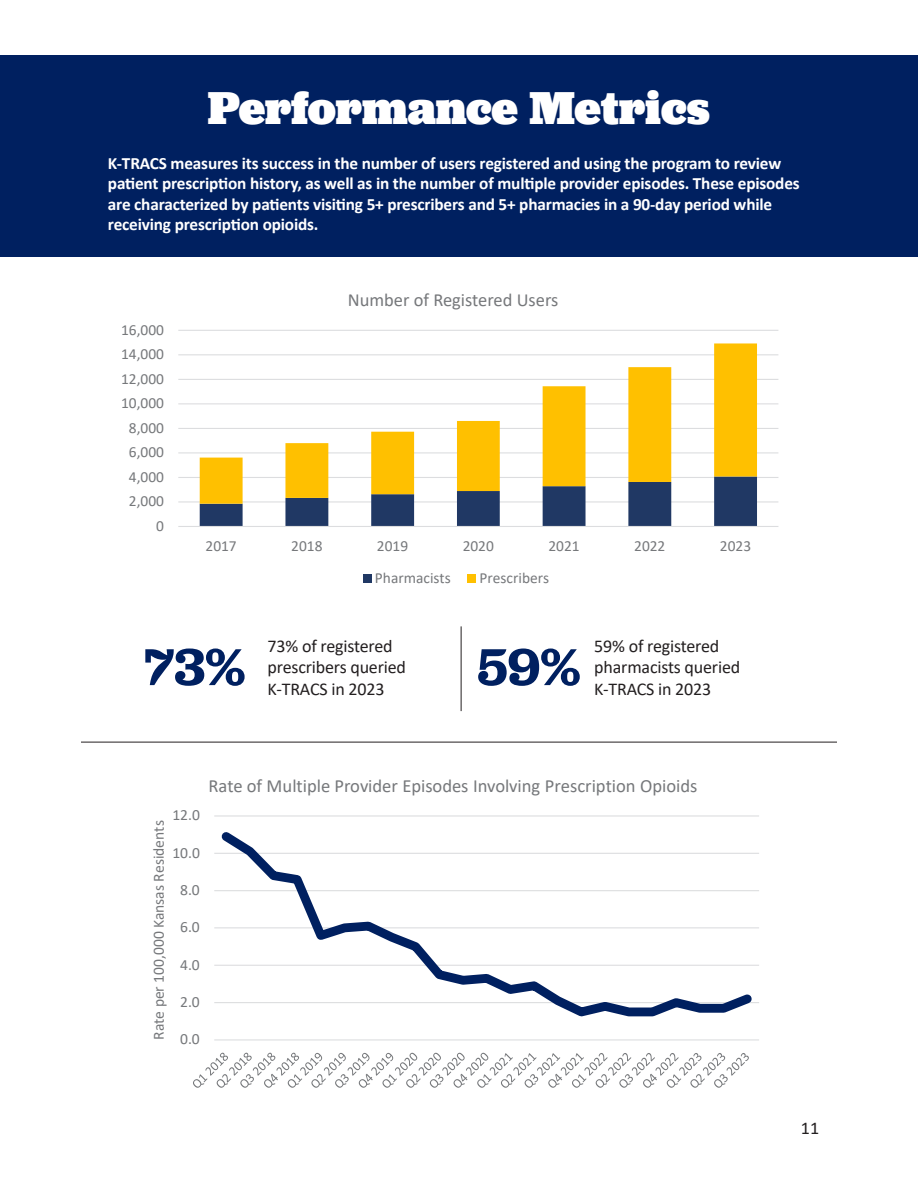
<style>
.page{position:relative;width:918px;height:1188px;background:#fff}
.page>*{position:absolute;margin:0;border:0;box-sizing:border-box;transform-origin:0 0}
.t1{font:600 54px "Jubilat";color:#002060}
.t2{font:900 48px "Jubilat";color:#fff}
.t3{font:18.6px "Calibri";color:#76787b}
.t4{font:18.45px "Calibri";letter-spacing:-.005em;color:#76787b}
.Paragraph_Style_1{font:18px/21.6px "Calibri";letter-spacing:-.01em;color:#231f20}
.t5{font:700 17.25px/20.2px "Calibri";letter-spacing:-.01em;color:#fff}
.t6{font:15.6px "Calibri";color:#76787b}
.t7{font:15.45px "Calibri";color:#76787b}
</style>
<div class="page">
<hr style="left:461px;top:626px;width:1px;height:85px;background:#231f20">
<hr style="left:81px;top:742px;width:756px;height:1px;background:#231f20">
<hr style="left:214px;top:815px;width:545px;height:2px;background:#dcdddf">
<hr style="left:214px;top:1039px;width:545px;height:1px;background:#dcdddf">
<svg style="left:214px;top:832px;width:545px;height:185px"></svg>
<svg style="left:193px;top:1053px;width:556px;height:35px"></svg>
<hr style="left:178px;top:501px;width:600px;height:2px;background:#dcdddf">
<hr style="left:178px;top:477px;width:600px;height:1px;background:#dcdddf">
<hr style="left:178px;top:452px;width:600px;height:1px;background:#dcdddf">
<hr style="left:178px;top:428px;width:600px;height:1px;background:#dcdddf">
<hr style="left:178px;top:403px;width:600px;height:1px;background:#dcdddf">
<hr style="left:178px;top:379px;width:600px;height:1px;background:#dcdddf">
<hr style="left:178px;top:354px;width:600px;height:1px;background:#dcdddf">
<hr style="left:178px;top:330px;width:600px;height:1px;background:#dcdddf">
<svg style="left:200px;top:504px;width:557px;height:22px"></svg>
<svg style="left:200px;top:343px;width:557px;height:161px"></svg>
<hr style="left:178px;top:526px;width:600px;height:1px;background:#dcdddf">
<div style="left:363px;top:574px;width:8px;height:9px;background:#203864"></div>
<div style="left:467px;top:574px;width:9px;height:9px;background:#ffc000"></div>
<div style="left:0;top:55px;width:918px;height:201px;background:#002060"></div>
<p class="t2" style="left:208px;top:76px;width:504px">Performance Metrics</p>
<p class="t5" style="left:108px;top:153px;width:693px">K-TRACS measures its success in the number of users registered and using the program to review patient prescription history, as well as in the number of multiple provider episodes. These episodes are characterized by patients visiting 5+ prescribers and 5+ pharmacies in a 90-day period while receiving prescription opioids.</p>
<p class="t7" style="left:121px;top:319px;width:44px">16,000</p>
<p class="t7" style="left:121px;top:343px;width:44px">14,000</p>
<p class="t7" style="left:121px;top:368px;width:44px">12,000</p>
<p class="t7" style="left:121px;top:393px;width:44px">10,000</p>
<p class="t7" style="left:129px;top:417px;width:37px">8,000</p>
<p class="t7" style="left:129px;top:442px;width:37px">6,000</p>
<p class="t7" style="left:129px;top:466px;width:37px">4,000</p>
<p class="t7" style="left:129px;top:491px;width:37px">2,000</p>
<p class="t7" style="left:156px;top:515px;width:9px">0</p>
<p class="t4" style="left:348px;top:287px;width:212px">Number of Registered Users</p>
<p class="t7" style="left:206px;top:535px;width:33px">2017</p>
<p class="t7" style="left:291px;top:535px;width:33px">2018</p>
<p class="t7" style="left:377px;top:535px;width:33px">2019</p>
<p class="t7" style="left:463px;top:535px;width:33px">2020</p>
<p class="t7" style="left:548px;top:535px;width:33px">2021</p>
<p class="t7" style="left:634px;top:535px;width:33px">2022</p>
<p class="t7" style="left:720px;top:535px;width:33px">2023</p>
<p class="t7" style="left:375px;top:567px;width:77px">Pharmacists</p>
<p class="t7" style="left:480px;top:567px;width:71px">Prescribers</p>
<p class="t1" style="left:144px;top:633px;width:103px">73%</p>
<p class="Paragraph_Style_1" style="left:268px;top:634px;width:140px">73% of registered prescribers queried</p>
<p class="Paragraph_Style_1" style="left:268px;top:678px;width:118px">K-TRACS in 2023</p>
<p class="t1" style="left:477px;top:633px;width:105px">59%</p>
<p class="Paragraph_Style_1" style="left:594px;top:634px;width:147px">59% of registered pharmacists queried</p>
<p class="Paragraph_Style_1" style="left:594px;top:678px;width:118px">K-TRACS in 2023</p>
<p class="t6" style="left:172px;top:804px;width:29px">12.0</p>
<p class="t6" style="left:148px;top:1040px;width:221px;rotate:-90deg">Rate per 100,000 Kansas Residents</p>
<p class="t6" style="left:172px;top:842px;width:29px">10.0</p>
<p class="t6" style="left:180px;top:879px;width:21px">8.0</p>
<p class="t6" style="left:180px;top:916px;width:21px">6.0</p>
<p class="t6" style="left:180px;top:954px;width:21px">4.0</p>
<p class="t6" style="left:180px;top:991px;width:21px">2.0</p>
<p class="t6" style="left:180px;top:1028px;width:21px">0.0</p>
<p class="t3" style="left:209px;top:773px;width:490px">Rate of Multiple Provider Episodes Involving Prescription Opioids</p>
<p class="Paragraph_Style_1" style="left:801px;top:1117px;width:20px">11</p>
</div>
